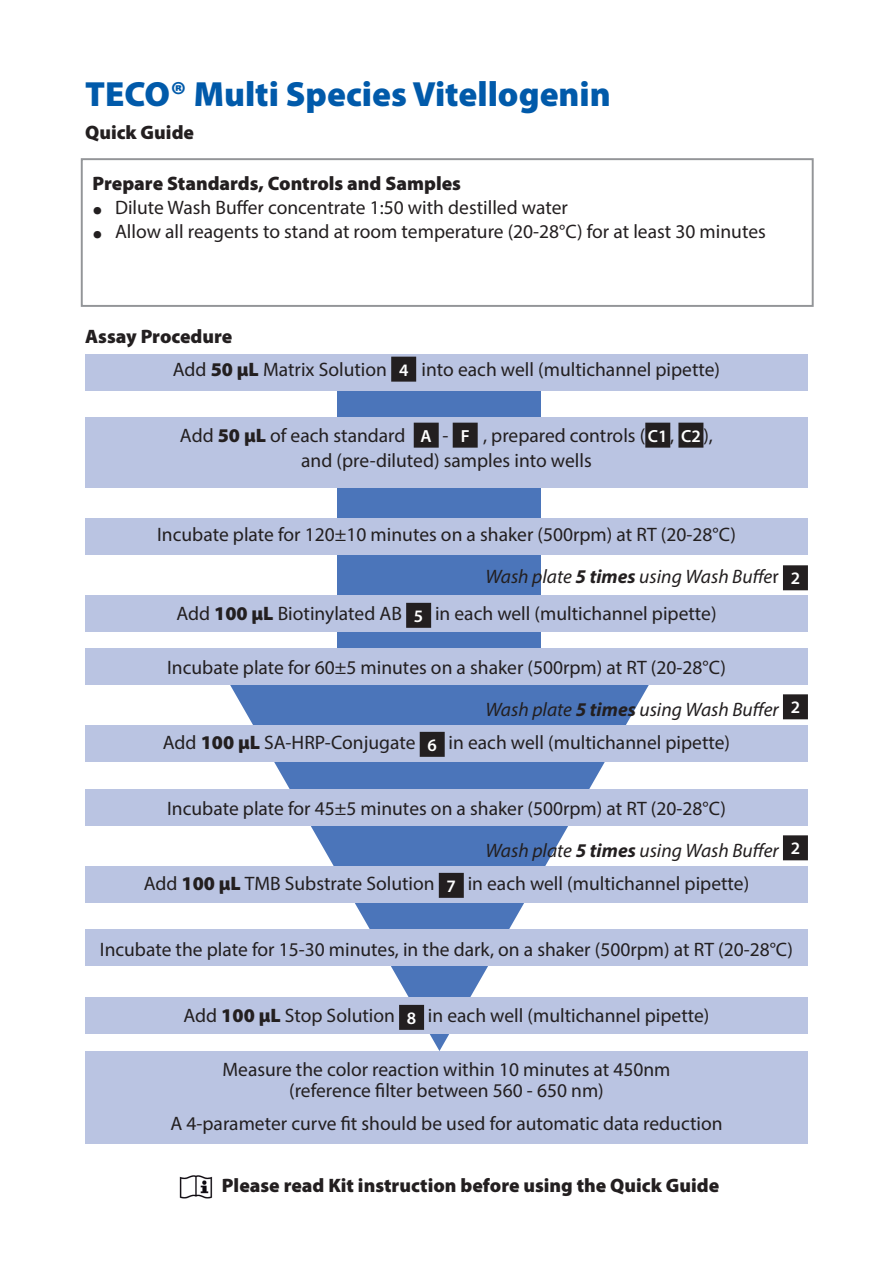
<style>
.page{position:relative;width:893px;height:1263px;background:#fff}
.page>*{position:absolute;margin:0;border:0;box-sizing:border-box;transform-origin:0 0}
.t1{font:900 35.1px "Myriad Pro";color:#015aaa}
.t2{font:19.5px/42px "Myriad Pro";color:#231f20}
.t3{font:900 19.5px "Myriad Pro";color:#231f20}
.s1{font-size:35.7px}
.s2{font-weight:900}
.s3{font-weight:600;font-size:17.55px;color:#fff}
.s4{font-style:italic}
.s5{font-weight:700;font-style:italic}
</style>
<div class="page">
<svg style="left:225px;top:685px;width:429px;height:366px"></svg>
<div style="left:338px;top:356px;width:203px;height:342px;background:#4b75ba"></div>
<div style="left:81px;top:158px;width:733px;height:149px;border:2px solid #939598"></div>
<div style="left:85px;top:354px;width:723px;height:37px;background:#bac4e2"></div>
<div style="left:85px;top:417px;width:723px;height:71px;background:#bac4e2"></div>
<div style="left:85px;top:518px;width:723px;height:36px;background:#bac4e2"></div>
<div style="left:85px;top:595px;width:723px;height:37px;background:#bac4e2"></div>
<div style="left:85px;top:648px;width:723px;height:37px;background:#bac4e2"></div>
<div style="left:85px;top:725px;width:723px;height:37px;background:#bac4e2"></div>
<div style="left:85px;top:789px;width:723px;height:37px;background:#bac4e2"></div>
<div style="left:85px;top:866px;width:723px;height:37px;background:#bac4e2"></div>
<div style="left:85px;top:929px;width:723px;height:36px;background:#bac4e2"></div>
<div style="left:85px;top:997px;width:723px;height:37px;background:#bac4e2"></div>
<div style="left:85px;top:1051px;width:723px;height:92px;background:#bac4e2"></div>
<div style="left:392px;top:358px;width:23px;height:23px;background:#231f20"></div>
<div style="left:391px;top:357px;width:25px;height:25px;border:2px solid #231f20"></div>
<div style="left:415px;top:424px;width:23px;height:23px;background:#231f20"></div>
<div style="left:414px;top:423px;width:25px;height:25px;border:2px solid #231f20"></div>
<div style="left:454px;top:424px;width:23px;height:23px;background:#231f20"></div>
<div style="left:453px;top:423px;width:25px;height:25px;border:2px solid #231f20"></div>
<div style="left:646px;top:424px;width:23px;height:23px;background:#231f20"></div>
<div style="left:645px;top:423px;width:25px;height:25px;border:2px solid #231f20"></div>
<div style="left:679px;top:424px;width:23px;height:23px;background:#231f20"></div>
<div style="left:678px;top:423px;width:25px;height:25px;border:2px solid #231f20"></div>
<div style="left:784px;top:566px;width:23px;height:23px;background:#231f20"></div>
<div style="left:783px;top:565px;width:25px;height:25px;border:2px solid #231f20"></div>
<div style="left:407px;top:604px;width:23px;height:23px;background:#231f20"></div>
<div style="left:406px;top:603px;width:25px;height:25px;border:2px solid #231f20"></div>
<div style="left:784px;top:695px;width:23px;height:23px;background:#231f20"></div>
<div style="left:783px;top:694px;width:25px;height:25px;border:2px solid #231f20"></div>
<div style="left:421px;top:733px;width:23px;height:23px;background:#231f20"></div>
<div style="left:420px;top:732px;width:25px;height:25px;border:2px solid #231f20"></div>
<div style="left:784px;top:836px;width:23px;height:23px;background:#231f20"></div>
<div style="left:783px;top:835px;width:25px;height:25px;border:2px solid #231f20"></div>
<div style="left:440px;top:874px;width:23px;height:23px;background:#231f20"></div>
<div style="left:439px;top:873px;width:25px;height:25px;border:2px solid #231f20"></div>
<div style="left:400px;top:1006px;width:23px;height:23px;background:#231f20"></div>
<div style="left:399px;top:1005px;width:25px;height:25px;border:2px solid #231f20"></div>
<img style="left:179px;top:1175px;width:34px;height:24px">
<h1 class="t1" style="left:85px;top:70px;width:527px">TECO® Multi Species Vitellogenin</h1>
<p class="t3" style="left:85px;top:119px;width:111px">Quick Guide</p>
<p class="t3" style="left:93px;top:170px;width:370px">Prepare Standards, Controls and Samples</p>
<p class="t2" style="left:93px;top:186px;width:477px"><span class="s1">•</span> Dilute Wash Buffer concentrate 1:50 with destilled water</p>
<p class="t2" style="left:93px;top:210px;width:675px"><span class="s1">•</span> Allow all reagents to stand at room temperature (20-28°C) for at least 30 minutes</p>
<p class="t2" style="left:173px;top:319px;width:549px;line-height:33px;text-indent:-88px"><span class="s2">Assay Procedure<br></span>Add <span class="s2">50 µL</span> Matrix Solution <span class="s3">4</span> into each well (multichannel pipette)</p>
<p class="t2" style="left:180px;top:422px;width:535px;line-height:25.5px;text-align:center">Add <span class="s2">50 μL</span> of each standard <span class="s3">A</span> - <span class="s3">F</span> , prepared controls ( <span class="s3">C1</span> , <span class="s3">C2</span> ), and (pre-diluted) samples into wells</p>
<p class="t2" style="left:485px;top:513px;width:316px;text-indent:-328px">Incubate plate for 120±10 minutes on a shaker (500rpm) at RT (20-28°C)<br><span class="s4">Wash plate</span> <span class="s5">5 times</span> <span class="s4">using Wash Buffe</span>r <span class="s3">2</span></p>
<p class="t2" style="left:176px;top:592px;width:542px">Add <span class="s2">100 µL</span> Biotinylated AB <span class="s3">5</span> in each well (multichannel pipette)</p>
<p class="t2" style="left:486px;top:646px;width:316px;text-indent:-318px">Incubate plate for 60±5 minutes on a shaker (500rpm) at RT (20-28°C)<br><span class="s4">Wash plate</span> <span class="s5">5 times</span> <span class="s4">using Wash Buffer</span> <sup>2</sup></p>
<p class="t2" style="left:163px;top:721px;width:569px">Add <span class="s2">100 µL</span> SA-HRP-Conjugate <span class="s3">6</span> in each well (multichannel pipette)</p>
<p class="t2" style="left:486px;top:787px;width:316px;text-indent:-318px">Incubate plate for 45±5 minutes on a shaker (500rpm) at RT (20-28°C)<br><span class="s4">Wash plate</span> <span class="s5">5 times</span> <span class="s4">using Wash Buffer</span> <sup>2</sup></p>
<p class="t2" style="left:144px;top:862px;width:607px">Add <span class="s2">100 µL</span> TMB Substrate Solution <span class="s3">7</span> in each well (multichannel pipette)</p>
<p class="t2" style="left:100px;top:928px;width:695px">Incubate the plate for 15-30 minutes, in the dark, on a shaker (500rpm) at RT (20-28°C)</p>
<p class="t2" style="left:183px;top:994px;width:527px">Add <span class="s2">100 µL</span> Stop Solution <span class="s3">8</span> in each well (multichannel pipette)</p>
<p class="t2" style="left:222px;top:1059px;width:450px;line-height:21px;text-align:center">Measure the color reaction within 10 minutes at 450nm (reference filter between 560 - 650 nm)</p>
<p class="t2" style="left:170px;top:1102px;width:554px">A 4-parameter curve fit should be used for automatic data reduction</p>
<p class="t3" style="left:222px;top:1172px;width:499px">Please read Kit instruction before using the Quick Guide</p>
</div>
